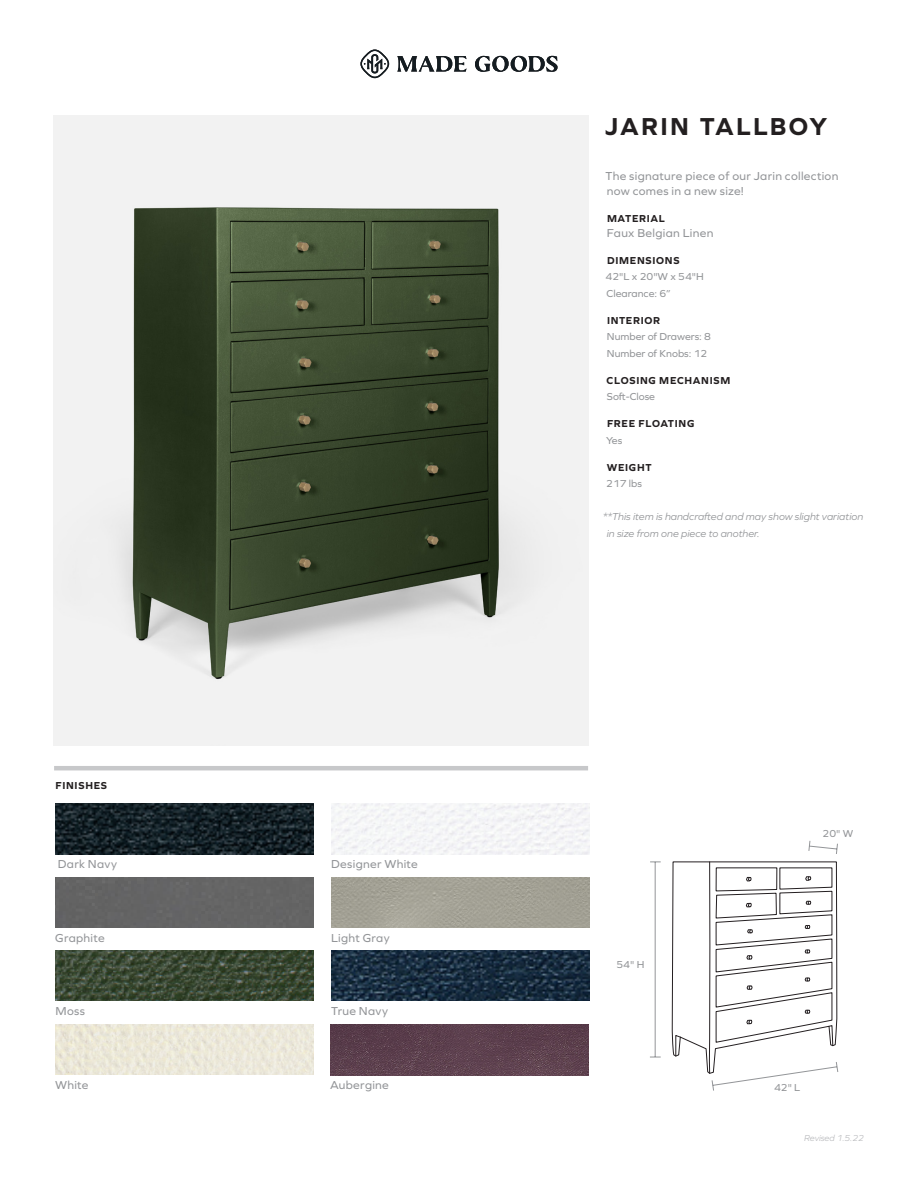
<style>
.page{position:relative;width:918px;height:1188px;background:#fff}
.page>*{position:absolute;margin:0;border:0;box-sizing:border-box;transform-origin:0 0}
.t1{font:700 25.5px "Graphie";letter-spacing:.085em;color:#231f20}
.t2{font:12px/15px "Graphie";letter-spacing:.025em;color:#939598}
.t3{font:10.5px "Graphie";color:#939598}
.t4{font:italic 10.5px/16.5px "Graphie";color:#939598}
.t5{font:700 10.5px "Graphie";letter-spacing:.07em;color:#231f20}
.t6{font:italic 9px "Graphie";letter-spacing:-.01em;color:#bcbdc0}
</style>
<div class="page">
<svg style="left:397px;top:56px;width:161px;height:16px"></svg>
<svg style="left:360px;top:50px;width:29px;height:28px"></svg>
<hr style="left:54px;top:766px;width:534px;height:4px;background:#c7c8ca">
<img style="left:54px;top:116px;width:534px;height:629px">
<hr style="left:655px;top:862px;width:1px;height:195px;background:#939598">
<svg style="left:808px;top:840px;width:30px;height:14px"></svg>
<svg style="left:671px;top:861px;width:4px;height:195px"></svg>
<svg style="left:675px;top:861px;width:164px;height:230px"></svg>
<img style="left:55px;top:951px;width:259px;height:50px">
<img style="left:55px;top:804px;width:258px;height:50px">
<img style="left:331px;top:878px;width:258px;height:50px">
<img style="left:331px;top:951px;width:259px;height:50px">
<img style="left:55px;top:1025px;width:258px;height:50px">
<div style="left:55px;top:878px;width:259px;height:50px;background:#646464"></div>
<img style="left:330px;top:1025px;width:258px;height:50px">
<p class="t1" style="left:605px;top:111px;width:223px">JARIN TALLBOY</p>
<p class="t2" style="left:606px;top:168px;width:234px">The signature piece of our Jarin collection now comes in a new size!</p>
<p class="t5" style="left:607px;top:212px;width:59px">MATERIAL</p>
<p class="t2" style="left:607px;top:225px;width:108px">Faux Belgian Linen</p>
<p class="t5" style="left:607px;top:254px;width:74px">DIMENSIONS</p>
<p class="t3" style="left:606px;top:271px;width:100px">42"L x 20"W x 54"H</p>
<p class="t3" style="left:607px;top:287px;width:66px">Clearance: 6”</p>
<p class="t5" style="left:607px;top:314px;width:55px">INTERIOR</p>
<p class="t3" style="left:607px;top:331px;width:106px">Number of Drawers: 8</p>
<p class="t3" style="left:607px;top:347px;width:102px">Number of Knobs: 12</p>
<p class="t5" style="left:607px;top:374px;width:125px">CLOSING MECHANISM</p>
<p class="t3" style="left:607px;top:391px;width:50px">Soft-Close</p>
<p class="t5" style="left:607px;top:417px;width:89px">FREE FLOATING</p>
<p class="t3" style="left:606px;top:434px;width:18px">Yes</p>
<p class="t5" style="left:607px;top:461px;width:46px">WEIGHT</p>
<p class="t3" style="left:606px;top:478px;width:37px">217 lbs</p>
<p class="t4" style="left:607px;top:508px;width:258px;text-indent:-4px">**This item is handcrafted and may show slight variation in size from one piece to another.</p>
<p class="t5" style="left:55px;top:779px;width:53px">FINISHES</p>
<p class="t3" style="left:823px;top:827px;width:32px">20" W</p>
<p class="t2" style="left:58px;top:856px;width:61px">Dark Navy</p>
<p class="t2" style="left:331px;top:856px;width:88px">Designer White</p>
<p class="t2" style="left:55px;top:930px;width:51px">Graphite</p>
<p class="t2" style="left:331px;top:930px;width:60px">Light Gray</p>
<p class="t3" style="left:616px;top:958px;width:29px">54" H</p>
<p class="t2" style="left:55px;top:1003px;width:31px">Moss</p>
<p class="t2" style="left:331px;top:1003px;width:58px">True Navy</p>
<p class="t2" style="left:55px;top:1077px;width:35px">White</p>
<p class="t2" style="left:330px;top:1077px;width:60px">Aubergine</p>
<p class="t3" style="left:774px;top:1081px;width:28px">42" L</p>
<p class="t6" style="left:804px;top:1132px;width:61px">Revised 1.5.22</p>
</div>
